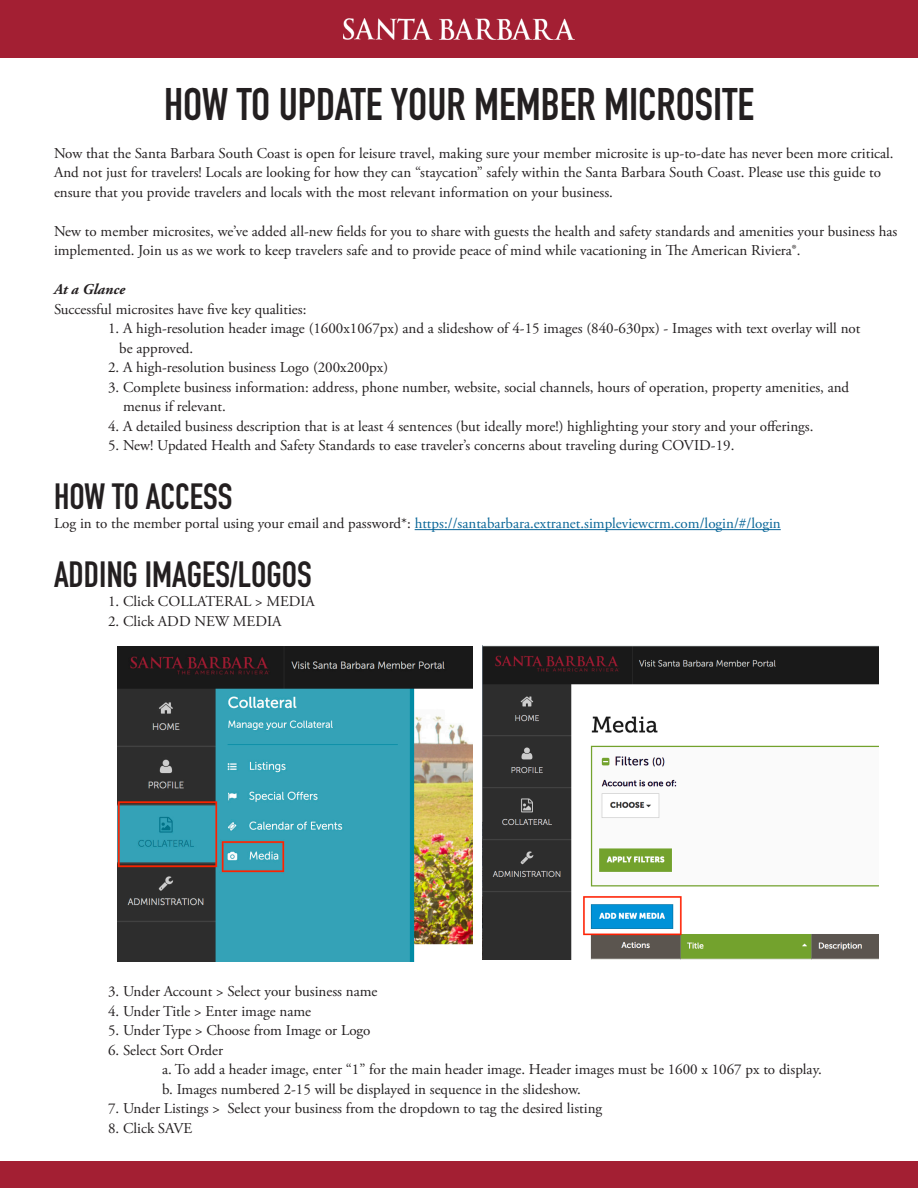
<style>
.page{position:relative;width:918px;height:1188px;background:#fff}
.page>*{position:absolute;margin:0;border:0;box-sizing:border-box;transform-origin:0 0}
.HEADER_1{font:45px "DIN Engschrift Std";color:#231f20}
.BODY_1{font:36px "DIN Engschrift Std";color:#231f20}
.BODY_1-2{font:15px/19.5px "Adobe Garamond Pro";color:#231f20}
.BODY_1-3{font:15px "Adobe Garamond Pro";color:#096698}
.BODY_1-4{font:italic 700 15px "Adobe Garamond Pro";color:#231f20}
.s1{color:#231f20}
</style>
<div class="page">
<div style="left:0;top:0;width:918px;height:58px;background:#a31f33"></div>
<div style="left:1px;top:1161px;width:917px;height:27px;background:#a31f33"></div>
<img style="left:344px;top:19px;width:229px;height:20px">
<hr style="left:415px;top:529px;width:366px;height:1px;background:#096698">
<img style="left:117px;top:647px;width:356px;height:315px">
<img style="left:482px;top:646px;width:396px;height:314px">
<p class="HEADER_1" style="left:164px;top:78px;width:591px">HOW TO UPDATE YOUR MEMBER MICROSITE</p>
<p class="BODY_1-2" style="left:54px;top:144px;width:841px">Now that the Santa Barbara South Coast is open for leisure travel, making sure your member microsite is up-to-date has never been more critical.<br>And not just for travelers! Locals are looking for how they can “staycation” safely within the Santa Barbara South Coast. Please use this guide to ensure that you provide travelers and locals with the most relevant information on your business.</p>
<p class="BODY_1-2" style="left:54px;top:222px;width:845px">New to member microsites, we’ve added all-new fields for you to share with guests the health and safety standards and amenities your business has implemented. Join us as we work to keep travelers safe and to provide peace of mind while vacationing in The American Riviera®.</p>
<p class="BODY_1-4" style="left:54px;top:281px;width:73px">At a Glance</p>
<p class="BODY_1-2" style="left:54px;top:300px;width:254px">Successful microsites have five key qualities:</p>
<p class="BODY_1-2" style="left:119px;top:319px;width:743px;text-indent:-11px">1. A high-resolution header image (1600x1067px) and a slideshow of 4-15 images (840-630px) - Images with text overlay will not be approved.</p>
<p class="BODY_1-2" style="left:108px;top:358px;width:282px">2. A high-resolution business Logo (200x200px)</p>
<p class="BODY_1-2" style="left:123px;top:378px;width:728px;text-indent:-15px">3. Complete business information: address, phone number, website, social channels, hours of operation, property amenities, and menus if relevant.</p>
<p class="BODY_1-2" style="left:108px;top:417px;width:707px">4. A detailed business description that is at least 4 sentences (but ideally more!) highlighting your story and your offerings.</p>
<p class="BODY_1-2" style="left:108px;top:436px;width:628px">5. New! Updated Health and Safety Standards to ease traveler’s concerns about traveling during COVID-19.</p>
<p class="BODY_1" style="left:54px;top:475px;width:180px">HOW TO ACCESS</p>
<p class="BODY_1-3" style="left:54px;top:514px;width:728px"><span class="s1">Log in to the member portal using your email and password*:</span> https://santabarbara.extranet.simpleviewcrm.com/login/#/login</p>
<p class="BODY_1" style="left:54px;top:553px;width:259px">ADDING IMAGES/LOGOS</p>
<p class="BODY_1-2" style="left:108px;top:592px;width:208px">1. Click COLLATERAL &gt; MEDIA</p>
<p class="BODY_1-2" style="left:108px;top:612px;width:175px">2. Click ADD NEW MEDIA</p>
<p class="BODY_1-2" style="left:108px;top:982px;width:271px">3. Under Account &gt; Select your business name</p>
<p class="BODY_1-2" style="left:108px;top:1002px;width:205px">4. Under Title &gt; Enter image name</p>
<p class="BODY_1-2" style="left:108px;top:1021px;width:264px">5. Under Type &gt; Choose from Image or Logo</p>
<p class="BODY_1-2" style="left:108px;top:1041px;width:117px">6. Select Sort Order</p>
<p class="BODY_1-2" style="left:162px;top:1060px;width:661px">a. To add a header image, enter “1” for the main header image. Header images must be 1600 x 1067 px to display.</p>
<p class="BODY_1-2" style="left:162px;top:1080px;width:420px">b. Images numbered 2-15 will be displayed in sequence in the slideshow.</p>
<p class="BODY_1-2" style="left:108px;top:1099px;width:496px">7. Under Listings &gt; Select your business from the dropdown to tag the desired listing</p>
<p class="BODY_1-2" style="left:108px;top:1119px;width:86px">8. Click SAVE</p>
</div>
